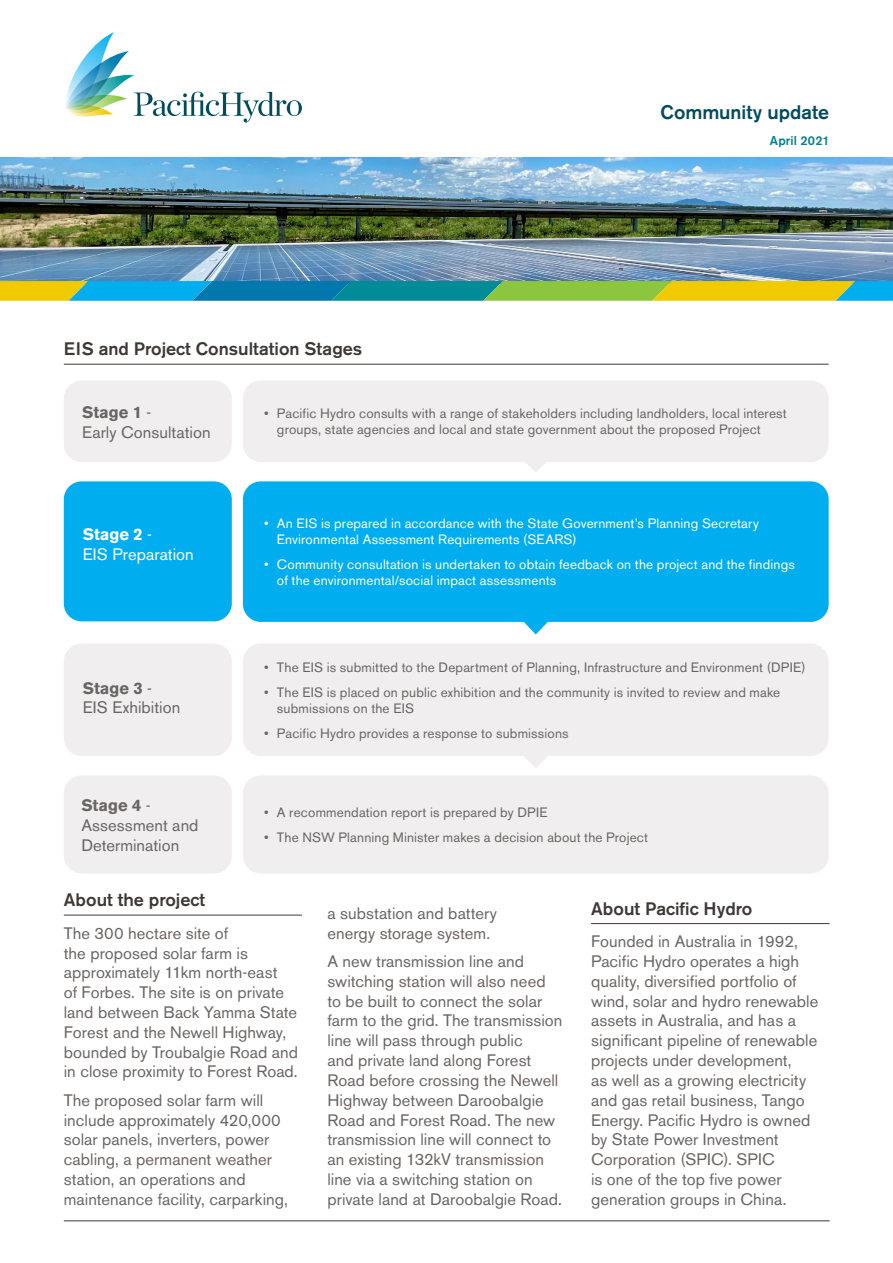
<style>
.page{position:relative;width:893px;height:1263px;background:#fff}
.page>*{position:absolute;margin:0;border:0;box-sizing:border-box;transform-origin:0 0}
.Callout_Box{font:500 19.5px "Akzidenz Grotesk BE";color:#004c5f}
.Heading{font:500 18px "Akzidenz Grotesk BE";color:#3e3835}
.Body_K{font:16.5px/19.8px "Akzidenz Grotesk BE";letter-spacing:.005em;color:#6a6562}
.Body_K-2{font:16.5px/19.8px "Akzidenz Grotesk BE";letter-spacing:.005em;color:#fff}
.t1{font:13.5px/16.2px "Akzidenz Grotesk BE";letter-spacing:.01em;color:#6a6562}
.t2{font:13.5px/16.2px "Akzidenz Grotesk BE";letter-spacing:.01em;color:#fff}
.Disclaimer_Footer{font:500 12.75px "Akzidenz Grotesk BE";letter-spacing:.015em;color:#00818d}
.s1{font-weight:700}
</style>
<div class="page">
<div style="left:243px;top:481px;width:586px;height:141px;background:#00aeef;border-radius:18px"></div>
<hr style="left:64px;top:915px;width:238px;height:1px;background:#3e3835">
<img style="left:0;top:158px;width:893px;height:123px">
<svg style="left:65px;top:32px;width:237px;height:91px"></svg>
<svg style="left:0;top:281px;width:893px;height:20px;background:#62ad71"></svg>
<hr style="left:64px;top:1220px;width:766px;height:1px;background:#3e3835">
<svg style="left:524px;top:756px;width:24px;height:12px"></svg>
<div style="left:243px;top:643px;width:586px;height:113px;background:#f1eeef;border-radius:18px"></div>
<div style="left:64px;top:643px;width:168px;height:113px;background:#f1eeef;border-radius:18px"></div>
<svg style="left:525px;top:462px;width:21px;height:10px"></svg>
<div style="left:64px;top:380px;width:168px;height:82px;background:#f1eeef;border-radius:18px"></div>
<div style="left:243px;top:380px;width:586px;height:82px;background:#f1eeef;border-radius:18px"></div>
<svg style="left:520px;top:621px;width:31px;height:13px"></svg>
<div style="left:64px;top:481px;width:168px;height:140px;background:#00aeef;border-radius:18px"></div>
<div style="left:243px;top:775px;width:586px;height:98px;background:#f1eeef;border-radius:18px"></div>
<div style="left:64px;top:775px;width:168px;height:98px;background:#f1eeef;border-radius:18px"></div>
<hr style="left:591px;top:923px;width:239px;height:1px;background:#3e3835">
<hr style="left:64px;top:364px;width:765px;height:1px;background:#3e3835">
<p class="Heading" style="left:64px;top:338px;width:300px">EIS and Project Consultation Stages</p>
<p class="Callout_Box" style="left:660px;top:100px;width:170px">Community update</p>
<p class="Disclaimer_Footer" style="left:770px;top:133px;width:61px">April 2021</p>
<p class="Body_K" style="left:82px;top:402px;width:130px"><span class="s1">Stage 1</span> -<br>Early Consultation</p>
<p class="t1" style="left:277px;top:405px;width:511px;text-indent:-13px">• Pacific Hydro consults with a range of stakeholders including landholders, local interest groups, state agencies and local and state government about the proposed Project</p>
<p class="Body_K-2" style="left:83px;top:525px;width:113px"><span class="s1">Stage 2</span> -<br>EIS Preparation</p>
<p class="t2" style="left:277px;top:515px;width:483px;text-indent:-13px">• An EIS is prepared in accordance with the State Government’s Planning Secretary<br>Environmental Assessment Requirements (SEARS)</p>
<p class="t2" style="left:277px;top:556px;width:519px;text-indent:-13px">• Community consultation is undertaken to obtain feedback on the project and the findings of the environmental/social impact assessments</p>
<p class="Body_K" style="left:83px;top:678px;width:99px"><span class="s1">Stage 3</span> -<br>EIS Exhibition</p>
<p class="t1" style="left:264px;top:659px;width:543px">• The EIS is submitted to the Department of Planning, Infrastructure and Environment (DPIE)</p>
<p class="t1" style="left:277px;top:684px;width:505px;text-indent:-13px">• The EIS is placed on public exhibition and the community is invited to review and make submissions on the EIS</p>
<p class="t1" style="left:264px;top:725px;width:306px">• Pacific Hydro provides a response to submissions</p>
<p class="Body_K" style="left:81px;top:795px;width:119px"><span class="s1">Stage 4</span> -<br>Assessment and<br>Determination</p>
<p class="t1" style="left:264px;top:804px;width:285px">• A recommendation report is prepared by DPIE</p>
<p class="t1" style="left:264px;top:829px;width:385px">• The NSW Planning Minister makes a decision about the Project</p>
<p class="Heading" style="left:64px;top:889px;width:143px">About the project</p>
<p class="Body_K" style="left:64px;top:923px;width:236px">The 300 hectare site of<br>the proposed solar farm is approximately 11km north-east<br>of Forbes. The site is on private land between Back Yamma State<br>Forest and the Newell Highway, bounded by Troubalgie Road and in close proximity to Forest Road.</p>
<p class="Body_K" style="left:64px;top:1090px;width:226px">The proposed solar farm will include approximately 420,000 solar panels, inverters, power cabling, a permanent weather station, an operations and maintenance facility, carparking,</p>
<p class="Body_K" style="left:327px;top:903px;width:171px">a substation and battery energy storage system.</p>
<p class="Body_K" style="left:327px;top:951px;width:237px">A new transmission line and switching station will also need to be built to connect the solar farm to the grid. The transmission line will pass through public<br>and private land along Forest<br>Road before crossing the Newell<br>Highway between Daroobalgie<br>Road and Forest Road. The new transmission line will connect to an existing 132kV transmission line via a switching station on private land at Daroobalgie Road.</p>
<p class="Heading" style="left:591px;top:897px;width:163px">About Pacific Hydro</p>
<p class="Body_K" style="left:591px;top:932px;width:229px">Founded in Australia in 1992,<br>Pacific Hydro operates a high quality, diversified portfolio of wind, solar and hydro renewable assets in Australia, and has a significant pipeline of renewable projects under development,<br>as well as a growing electricity and gas retail business, Tango<br>Energy. Pacific Hydro is owned by State Power Investment<br>Corporation (SPIC). SPIC<br>is one of the top five power generation groups in China.</p>
</div>
